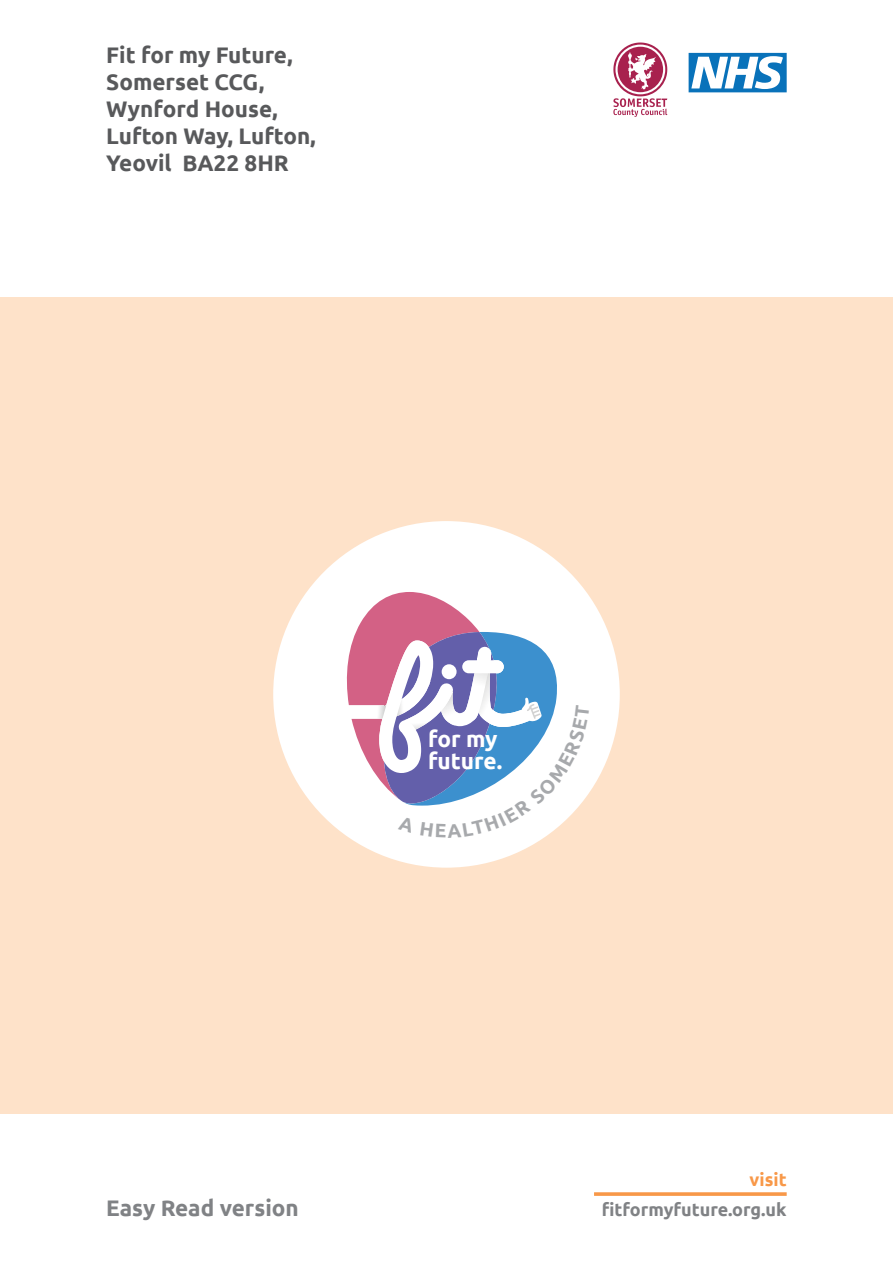
<style>
.page{position:relative;width:893px;height:1263px;background:#fff}
.page>*{position:absolute;margin:0;border:0;box-sizing:border-box;transform-origin:0 0}
.t1{font:700 22.65px/22px "Ubuntu";color:#fff}
.t2{font:700 22.5px/27px "Ubuntu";color:#58595b}
.t3{font:700 22.5px "Ubuntu";color:#808285}
.t4{font:700 18px "Ubuntu";color:#808285}
.t5{font:700 18px "Ubuntu";color:#f89848}
</style>
<div class="page">
<div style="left:0;top:298px;width:893px;height:816px;background:#fee2c9"></div>
<div style="left:273px;top:521px;width:347px;height:347px;background:#fff;border-radius:50%"></div>
<svg style="left:689px;top:53px;width:98px;height:39px"></svg>
<svg style="left:613px;top:43px;width:54px;height:74px"></svg>
<svg style="left:594px;top:1192px;width:193px;height:4px"></svg>
<svg style="left:344px;top:592px;width:245px;height:246px"></svg>
<p class="t2" style="left:106px;top:41px;width:211px">Fit for my Future,<br>Somerset CCG,<br>Wynford House,<br>Lufton Way, Lufton,<br>Yeovil BA22 8HR</p>
<p class="t1" style="left:428px;top:728px;width:76px">for my future.</p>
<p class="t5" style="left:750px;top:1168px;width:39px">visit</p>
<p class="t3" style="left:106px;top:1194px;width:194px">Easy Read version</p>
<p class="t4" style="left:602px;top:1198px;width:186px">fitformyfuture.org.uk</p>
</div>
